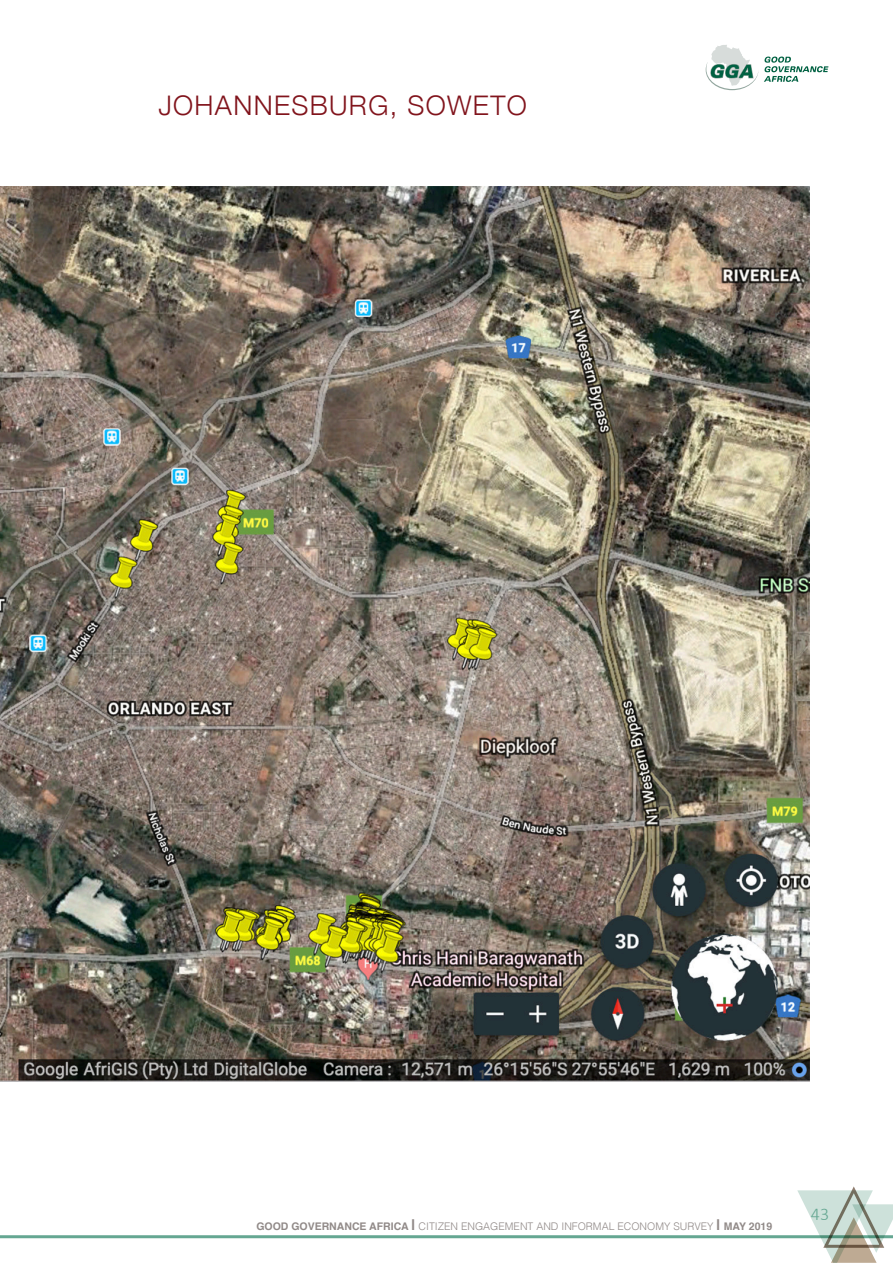
<style>
.page{position:relative;width:893px;height:1263px;background:#fff}
.page>*{position:absolute;margin:0;border:0;box-sizing:border-box;transform-origin:0 0}
.RED_TITLE{font:300 27px "Helvetica Neue";letter-spacing:.05em;color:#81141c}
.t1{font:300 18px "Calibri";color:#65a792}
.t2{font:300 10.5px "Helvetica";color:#918a88}
.s1{font-weight:700}
.s2{font-weight:700;font-size:15px}
</style>
<div class="page">
<hr style="left:0;top:1235px;width:893px;height:3px;background:#65a792">
<svg style="left:764px;top:57px;width:64px;height:25px"></svg>
<svg style="left:706px;top:45px;width:52px;height:45px"></svg>
<svg style="left:797px;top:1186px;width:96px;height:77px"></svg>
<img style="left:0;top:186px;width:809px;height:895px">
<p class="RED_TITLE" style="left:158px;top:84px;width:370px">JOHANNESBURG, SOWETO</p>
<p class="t2" style="left:256px;top:1217px;width:517px"><span class="s1">GOOD GOVERNANCE AFRICA</span> <span class="s2">|</span> CITIZEN ENGAGEMENT AND INFORMAL ECONOMY SURVEY <span class="s2">|</span> <span class="s1">MAY 2019</span></p>
<h2 class="t1" style="left:811px;top:1202px;width:20px">43</h2>
</div>
